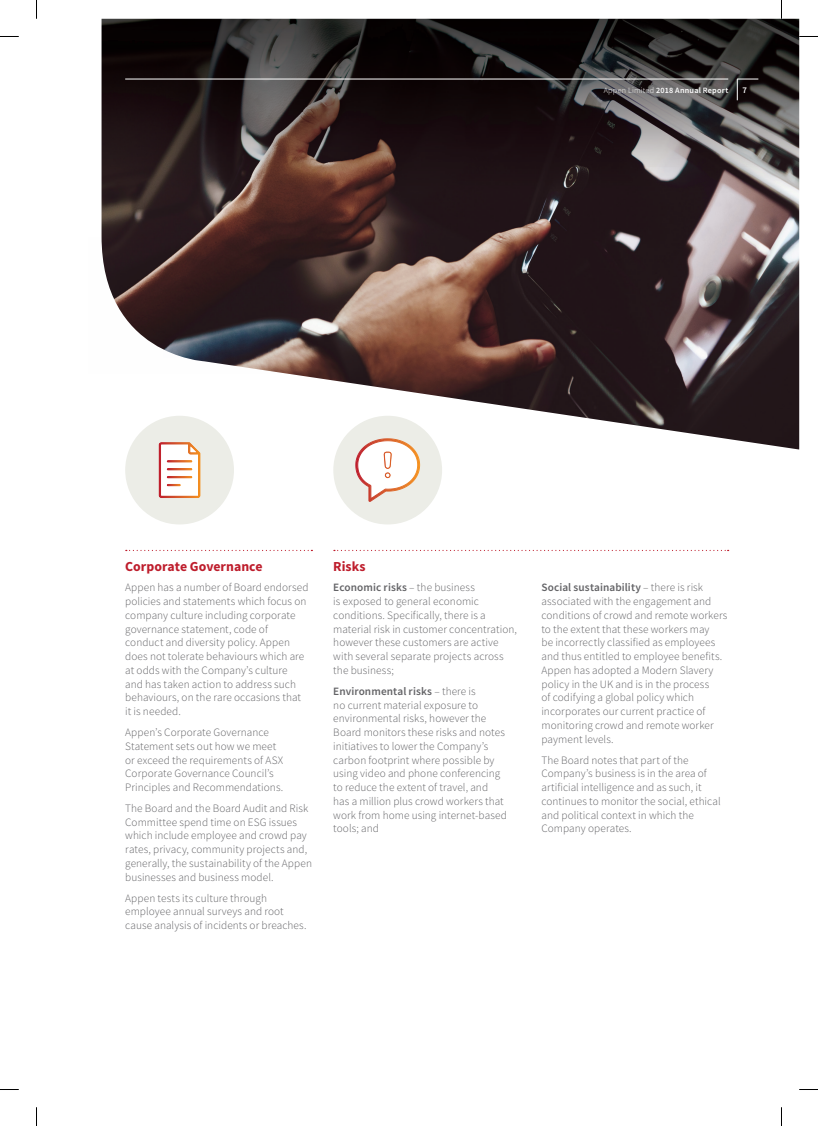
<style>
.page{position:relative;width:818px;height:1126px;background:#fff}
.page>*{position:absolute;margin:0;border:0;box-sizing:border-box;transform-origin:0 0}
.t1{font:700 13.75px "Source Sans Pro";letter-spacing:.005em;color:#be1d2c}
.t2{font:300 11.25px/13.8px "Source Sans Pro";letter-spacing:.005em;color:#636366}
.t3{font:600 8.75px "Source Sans Pro";color:#fff}
.t4{font:600 8.12px "Source Sans Pro";letter-spacing:.03em;color:#fff}
.s1{font-weight:300}
.s2{font-weight:600}
</style>
<div class="page">
<div style="left:125px;top:415px;width:109px;height:109px;background:#ecede7;border-radius:50%"></div>
<div style="left:333px;top:415px;width:109px;height:109px;background:#ecede7;border-radius:50%"></div>
<svg style="left:126px;top:549px;width:186px;height:2px"></svg>
<svg style="left:334px;top:549px;width:394px;height:2px"></svg>
<svg style="left:355px;top:449px;width:65px;height:53px"></svg>
<svg style="left:158px;top:449px;width:42px;height:49px;background:#f4d4c7"></svg>
<img style="left:101px;top:19px;width:697px;height:430px">
<hr style="left:125px;top:79px;width:602px;height:1px;background:#fff">
<svg style="left:736px;top:79px;width:21px;height:21px"></svg>
<svg style="left:0;top:36px;width:19px;height:1px"></svg>
<svg style="left:798px;top:36px;width:19px;height:1px"></svg>
<svg style="left:0;top:1089px;width:19px;height:1px"></svg>
<svg style="left:799px;top:1089px;width:18px;height:1px"></svg>
<svg style="left:36px;top:0;width:1px;height:19px"></svg>
<svg style="left:36px;top:1107px;width:1px;height:18px"></svg>
<p class="t4" style="left:603px;top:87px;width:126px"><span class="s1">Appen Limited</span> 2018 Annual Report</p>
<p class="t3" style="left:742px;top:87px;width:6px">7</p>
<p class="t1" style="left:125px;top:560px;width:139px">Corporate Governance</p>
<p class="t2" style="left:125px;top:581px;width:185px">Appen has a number of Board endorsed policies and statements which focus on company culture including corporate governance statement, code of conduct and diversity policy. Appen does not tolerate behaviours which are at odds with the Company’s culture<br>and has taken action to address such behaviours, on the rare occasions that it is needed.</p>
<p class="t2" style="left:125px;top:726px;width:159px">Appen’s Corporate Governance<br>Statement sets out how we meet or exceed the requirements of ASX<br>Corporate Governance Council’s<br>Principles and Recommendations.</p>
<p class="t2" style="left:125px;top:802px;width:188px">The Board and the Board Audit and Risk Committee spend time on ESG issues which include employee and crowd pay rates, privacy, community projects and, generally, the sustainability of the Appen businesses and business model.</p>
<p class="t2" style="left:125px;top:891px;width:183px">Appen tests its culture through employee annual surveys and root cause analysis of incidents or breaches.</p>
<p class="t1" style="left:333px;top:560px;width:34px">Risks</p>
<p class="t2" style="left:333px;top:581px;width:185px"><span class="s2">Economic risks</span> – the business<br>is exposed to general economic conditions. Specifically, there is a material risk in customer concentration, however these customers are active with several separate projects across the business;</p>
<p class="t2" style="left:333px;top:685px;width:175px"><span class="s2">Environmental risks</span> – there is<br>no current material exposure to environmental risks, however the<br>Board monitors these risks and notes initiatives to lower the Company’s carbon footprint where possible by using video and phone conferencing to reduce the extent of travel, and has a million plus crowd workers that work from home using internet-based tools; and</p>
<p class="t2" style="left:541px;top:581px;width:187px"><span class="s2">Social sustainability</span> – there is risk associated with the engagement and conditions of crowd and remote workers to the extent that these workers may<br>be incorrectly classified as employees and thus entitled to employee benefits.<br>Appen has adopted a Modern Slavery policy in the UK and is in the process<br>of codifying a global policy which incorporates our current practice of monitoring crowd and remote worker payment levels.</p>
<p class="t2" style="left:541px;top:753px;width:181px">The Board notes that part of the Company’s business is in the area of artificial intelligence and as such, it continues to monitor the social, ethical and political context in which the Company operates.</p>
</div>
